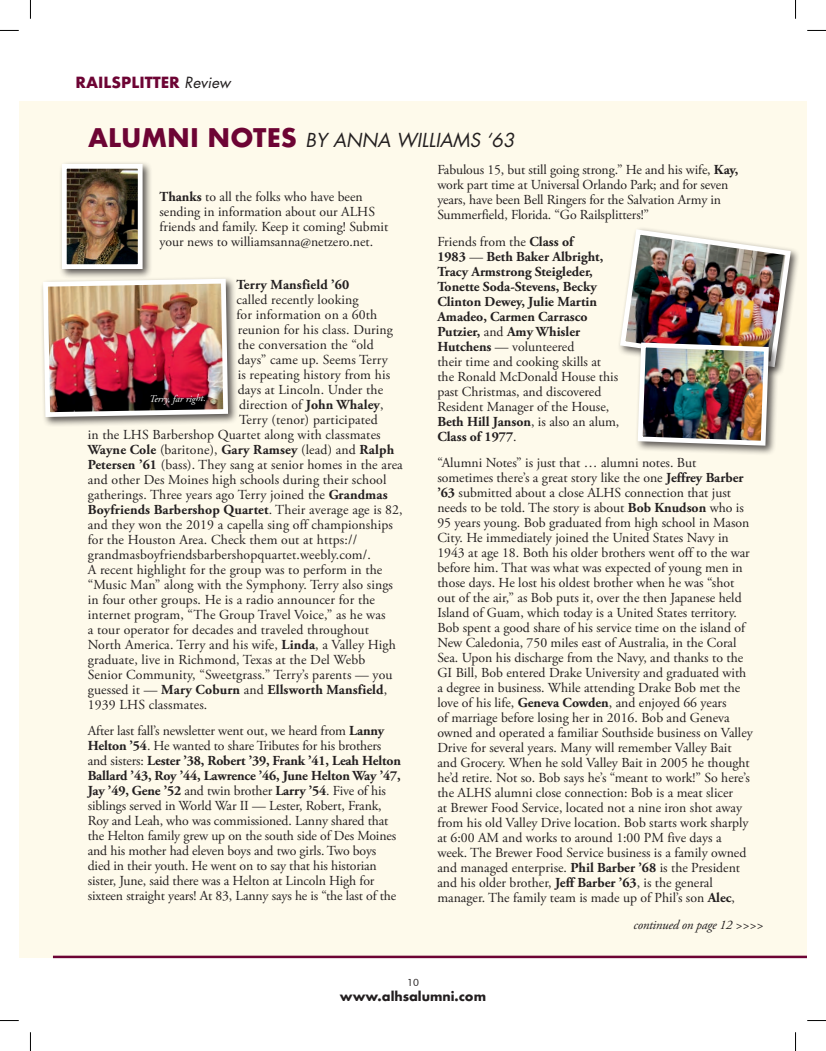
<style>
.page{position:relative;width:826px;height:1051px;background:#fff}
.page>*{position:absolute;margin:0;border:0;box-sizing:border-box;transform-origin:0 0}
.t1{font:italic 18.75px "Futura Std";color:#231f20}
.t2{font:700 15px "Futura";color:#6d0434}
.t3{font:13.75px/15px "Adobe Garamond Pro";color:#231f20}
.t4{font:700 13.75px/15px "Adobe Garamond Pro";color:#231f20}
.t5{font:italic 13.12px "Adobe Garamond Pro";letter-spacing:-.02em;color:#231f20}
.t6{font:700 12.5px "Futura";color:#231f20}
.t7{font:italic 10px "Adobe Garamond Pro";color:#fff}
.t8{font:10px "Futura BT";color:#231f20}
.s1{font-family:"Futura Std";font-weight:400;font-style:italic;color:#231f20}
.s2{font-family:"Futura";font-weight:700;font-style:normal;font-size:25px;color:#6d0434}
.s3{font-weight:700}
.s4{font-weight:400}
</style>
<div class="page">
<div style="left:19px;top:102px;width:788px;height:856px;background:#fefaeb"></div>
<div style="left:40px;top:276px;width:198px;height:151px;background:#231f20;opacity:.75"></div>
<img style="left:41px;top:276px;width:189px;height:143px">
<div style="left:617px;top:227px;width:190px;height:150px;background:#231f20;opacity:.75"></div>
<div style="left:635px;top:340px;width:144px;height:116px;background:#231f20;opacity:.75"></div>
<img style="left:617px;top:227px;width:176px;height:221px">
<div style="left:59px;top:161px;width:94px;height:118px;background:#231f20;opacity:.75"></div>
<img style="left:68px;top:170px;width:69px;height:93px">
<div style="left:62px;top:164px;width:81px;height:105px;border:5px solid #fff"></div>
<hr style="left:53px;top:956px;width:754px;height:2px;background:#6d0434">
<svg style="left:0;top:30px;width:19px;height:1px"></svg>
<svg style="left:807px;top:30px;width:19px;height:1px"></svg>
<svg style="left:0;top:1020px;width:19px;height:1px"></svg>
<svg style="left:807px;top:1020px;width:19px;height:1px"></svg>
<svg style="left:30px;top:0;width:1px;height:19px"></svg>
<svg style="left:30px;top:1032px;width:1px;height:19px"></svg>
<svg style="left:795px;top:0;width:1px;height:19px"></svg>
<svg style="left:795px;top:1032px;width:1px;height:19px"></svg>
<p class="t2" style="left:75px;top:71px;width:157px">RAILSPLITTER <span class="s1">Review</span></p>
<h1 class="t1" style="left:88px;top:128px;width:428px"><span class="s2">ALUMNI NOTES</span> BY ANNA WILLIAMS ‘63</h1>
<p class="t3" style="left:159px;top:189px;width:230px"><span class="s3">Thanks</span> to all the folks who have been sending in information about our ALHS friends and family. Keep it coming! Submit your news to williamsanna@netzero.net.</p>
<p class="t4" style="left:237px;top:277px;width:114px">Terry Mansfield ’60</p>
<p class="t3" style="left:237px;top:292px;width:124px">called recently looking</p>
<p class="t3" style="left:237px;top:307px;width:142px">for information on a 60th</p>
<p class="t3" style="left:238px;top:322px;width:157px">reunion for his class. During</p>
<p class="t3" style="left:238px;top:337px;width:137px">the conversation the “old</p>
<p class="t3" style="left:238px;top:352px;width:152px">days” came up. Seems Terry</p>
<p class="t3" style="left:238px;top:367px;width:154px">is repeating history from his</p>
<p class="t3" style="left:238px;top:382px;width:147px">days at Lincoln. Under the</p>
<p class="t3" style="left:239px;top:397px;width:146px">direction of <span class="s3">John Whaley</span>,</p>
<p class="t3" style="left:239px;top:412px;width:140px">Terry (tenor) participated</p>
<p class="t3" style="left:88px;top:427px;width:294px">in the LHS Barbershop Quartet along with classmates</p>
<p class="t4" style="left:88px;top:442px;width:308px">Wayne Cole <span class="s4">(baritone),</span> Gary Ramsey <span class="s4">(lead) and</span> Ralph</p>
<p class="t3" style="left:88px;top:457px;width:317px"><span class="s3">Petersen ’61</span> (bass). They sang at senior homes in the area</p>
<p class="t3" style="left:88px;top:472px;width:300px">and other Des Moines high schools during their school</p>
<p class="t3" style="left:88px;top:487px;width:301px">gatherings. Three years ago Terry joined the <span class="s3">Grandmas</span></p>
<p class="t4" style="left:88px;top:502px;width:316px">Boyfriends Barbershop Quartet<span class="s4">. Their average age is 82,</span></p>
<p class="t3" style="left:88px;top:517px;width:307px">and they won the 2019 a capella sing off championships</p>
<p class="t3" style="left:88px;top:532px;width:271px">for the Houston Area. Check them out at https://</p>
<p class="t3" style="left:88px;top:547px;width:285px">grandmasboyfriendsbarbershopquartet.weebly.com/.</p>
<p class="t3" style="left:88px;top:562px;width:296px">A recent highlight for the group was to perform in the</p>
<p class="t3" style="left:88px;top:577px;width:307px">“Music Man” along with the Symphony. Terry also sings</p>
<p class="t3" style="left:88px;top:592px;width:289px">in four other groups. He is a radio announcer for the</p>
<p class="t3" style="left:88px;top:607px;width:299px">internet program, “The Group Travel Voice,” as he was</p>
<p class="t3" style="left:88px;top:622px;width:283px">a tour operator for decades and traveled throughout</p>
<p class="t3" style="left:88px;top:637px;width:310px">North America. Terry and his wife, <span class="s3">Linda</span>, a Valley High</p>
<p class="t3" style="left:88px;top:652px;width:279px">graduate, live in Richmond, Texas at the Del Webb</p>
<p class="t3" style="left:88px;top:667px;width:306px">Senior Community, “Sweetgrass.” Terry’s parents — you</p>
<p class="t4" style="left:88px;top:682px;width:301px"><span class="s4">guessed it —</span> Mary Coburn <span class="s4">and</span> Ellsworth Mansfield<span class="s4">,</span></p>
<p class="t3" style="left:88px;top:697px;width:121px">1939 LHS classmates.</p>
<p class="t3" style="left:88px;top:724px;width:315px">After last fall’s newsletter went out, we heard from <span class="s3">Lanny Helton ’54</span>. He wanted to share Tributes for his brothers and sisters: <span class="s3">Lester ’38, Robert ’39, Frank ’41, Leah Helton Ballard ’43, Roy ’44, Lawrence ’46, June Helton Way ’47, Jay ’49, Gene ’52</span> and twin brother <span class="s3">Larry ’54</span>. Five of his siblings served in World War II — Lester, Robert, Frank, Roy and Leah, who was commissioned. Lanny shared that the Helton family grew up on the south side of Des Moines and his mother had eleven boys and two girls. Two boys died in their youth. He went on to say that his historian sister, June, said there was a Helton at Lincoln High for sixteen straight years! At 83, Lanny says he is “the last of the</p>
<p class="t7" style="left:149px;top:393px;width:58px;rotate:-1deg">Terry, far right.</p>
<p class="t3" style="left:437px;top:163px;width:302px">Fabulous 15, but still going strong.” He and his wife, <span class="s3">Kay, </span>work part time at Universal Orlando Park; and for seven years, have been Bell Ringers for the Salvation Army in Summerfield, Florida. “Go Railsplitters!”</p>
<p class="t4" style="left:437px;top:234px;width:183px"><span class="s4">Friends from the</span> Class of<br>1983 <span class="s4">—</span> Beth Baker Albright,<br>Tracy Armstrong Steigleder,<br>Tonette Soda-Stevens, Becky<br>Clinton Dewey, Julie Martin<br>Amadeo, Carmen Carrasco<br>Putzier, <span class="s4">and</span> Amy Whisler<br>Hutchens <span class="s4">— volunteered<br>their time and cooking skills at the Ronald McDonald House this past Christmas, and discovered<br>Resident Manager of the House,<br></span>Beth Hill Janson<span class="s4">, is also an alum,<br></span>Class of 1977<span class="s4">.</span></p>
<p class="t3" style="left:437px;top:455px;width:317px">“Alumni Notes” is just that … alumni notes. But sometimes there’s a great story like the one <span class="s3">Jeffrey Barber ’63</span> submitted about a close ALHS connection that just needs to be told. The story is about <span class="s3">Bob Knudson</span> who is 95 years young. Bob graduated from high school in Mason City. He immediately joined the United States Navy in 1943 at age 18. Both his older brothers went off to the war before him. That was what was expected of young men in those days. He lost his oldest brother when he was “shot out of the air,” as Bob puts it, over the then Japanese held Island of Guam, which today is a United States territory.<br>Bob spent a good share of his service time on the island of New Caledonia, 750 miles east of Australia, in the Coral Sea. Upon his discharge from the Navy, and thanks to the GI Bill, Bob entered Drake University and graduated with a degree in business. While attending Drake Bob met the love of his life, <span class="s3">Geneva Cowden</span>, and enjoyed 66 years<br>of marriage before losing her in 2016. Bob and Geneva owned and operated a familiar Southside business on Valley Drive for several years. Many will remember Valley Bait and Grocery. When he sold Valley Bait in 2005 he thought he’d retire. Not so. Bob says he’s “meant to work!” So here’s the ALHS alumni close connection: Bob is a meat slicer<br>at Brewer Food Service, located not a nine iron shot away from his old Valley Drive location. Bob starts work sharply at 6:00 AM and works to around 1:00 PM five days a week. The Brewer Food Service business is a family owned and managed enterprise. <span class="s3">Phil Barber ’68</span> is the President and his older brother, <span class="s3">Jeff Barber ’63</span>, is the general manager. The family team is made up of Phil’s son <span class="s3">Alec</span>,</p>
<p class="t5" style="left:633px;top:917px;width:132px">continued on page 12 &gt;&gt;&gt;&gt;</p>
<p class="t8" style="left:407px;top:977px;width:13px">10</p>
<p class="t6" style="left:340px;top:987px;width:148px">www.alhsalumni.com</p>
</div>
